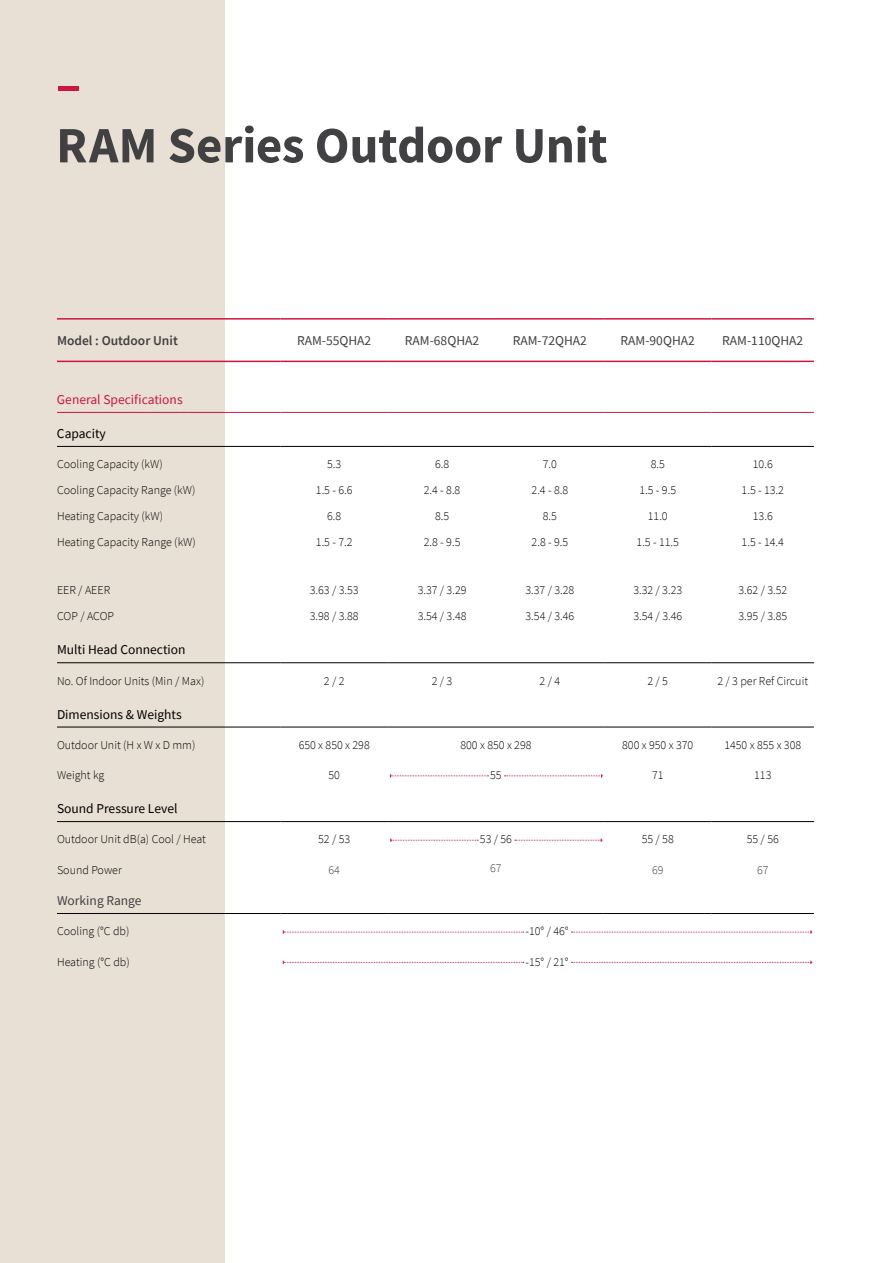
<style>
.page{position:relative;width:893px;height:1263px;background:#fff}
.page>*{position:absolute;margin:0;border:0;box-sizing:border-box;transform-origin:0 0}
.t1{font:700 51px "Source Sans Pro";letter-spacing:-.005em;color:#414042}
.t2{font:700 51px "Source Sans Pro";color:#cd163f}
.t3{font:13.5px "Source Sans Pro";color:#414042}
.t4{font:13.5px "Source Sans Pro";color:#000}
.t5{font:13.5px "Source Sans Pro";color:#cd163f}
.t6{font:600 13.5px "Source Sans Pro";color:#414042}
.t7{font:300 12px "Source Sans Pro";color:#000}
.t8{font:300 12px "Source Sans Pro";color:#414042}
</style>
<div class="page">
<div style="left:0;top:0;width:224px;height:1263px;background:#e8e0d4"></div>
<hr style="left:57px;top:446px;width:223px;height:1px;background:#000">
<hr style="left:280px;top:446px;width:108px;height:1px;background:#000">
<hr style="left:388px;top:446px;width:108px;height:1px;background:#000">
<hr style="left:496px;top:446px;width:108px;height:1px;background:#000">
<hr style="left:604px;top:446px;width:108px;height:1px;background:#000">
<hr style="left:712px;top:446px;width:102px;height:1px;background:#000">
<hr style="left:57px;top:662px;width:223px;height:1px;background:#000">
<hr style="left:280px;top:662px;width:108px;height:1px;background:#000">
<hr style="left:388px;top:662px;width:108px;height:1px;background:#000">
<hr style="left:496px;top:662px;width:108px;height:1px;background:#000">
<hr style="left:604px;top:662px;width:108px;height:1px;background:#000">
<hr style="left:712px;top:662px;width:102px;height:1px;background:#000">
<hr style="left:57px;top:727px;width:223px;height:1px;background:#000">
<hr style="left:280px;top:727px;width:108px;height:1px;background:#000">
<hr style="left:388px;top:727px;width:108px;height:1px;background:#000">
<hr style="left:496px;top:727px;width:108px;height:1px;background:#000">
<hr style="left:604px;top:727px;width:108px;height:1px;background:#000">
<hr style="left:712px;top:727px;width:102px;height:1px;background:#000">
<hr style="left:57px;top:821px;width:223px;height:1px;background:#000">
<hr style="left:280px;top:821px;width:108px;height:1px;background:#000">
<hr style="left:388px;top:821px;width:108px;height:1px;background:#000">
<hr style="left:496px;top:821px;width:108px;height:1px;background:#000">
<hr style="left:604px;top:821px;width:108px;height:1px;background:#000">
<hr style="left:712px;top:821px;width:102px;height:1px;background:#000">
<hr style="left:57px;top:913px;width:223px;height:1px;background:#000">
<hr style="left:280px;top:913px;width:108px;height:1px;background:#000">
<hr style="left:388px;top:913px;width:108px;height:1px;background:#000">
<hr style="left:496px;top:913px;width:108px;height:1px;background:#000">
<hr style="left:604px;top:913px;width:108px;height:1px;background:#000">
<hr style="left:712px;top:913px;width:102px;height:1px;background:#000">
<hr style="left:57px;top:318px;width:223px;height:2px;background:#cd163f">
<hr style="left:280px;top:318px;width:108px;height:2px;background:#cd163f">
<hr style="left:388px;top:318px;width:108px;height:2px;background:#cd163f">
<hr style="left:496px;top:318px;width:108px;height:2px;background:#cd163f">
<hr style="left:604px;top:318px;width:108px;height:2px;background:#cd163f">
<hr style="left:712px;top:318px;width:102px;height:2px;background:#cd163f">
<hr style="left:57px;top:361px;width:223px;height:1px;background:#cd163f">
<hr style="left:280px;top:361px;width:108px;height:1px;background:#cd163f">
<hr style="left:388px;top:361px;width:108px;height:1px;background:#cd163f">
<hr style="left:496px;top:361px;width:108px;height:1px;background:#cd163f">
<hr style="left:604px;top:361px;width:108px;height:1px;background:#cd163f">
<hr style="left:712px;top:361px;width:102px;height:1px;background:#cd163f">
<hr style="left:57px;top:412px;width:223px;height:1px;background:#cd163f">
<hr style="left:280px;top:412px;width:108px;height:1px;background:#cd163f">
<hr style="left:388px;top:412px;width:108px;height:1px;background:#cd163f">
<hr style="left:496px;top:412px;width:108px;height:1px;background:#cd163f">
<hr style="left:604px;top:412px;width:108px;height:1px;background:#cd163f">
<hr style="left:712px;top:412px;width:102px;height:1px;background:#cd163f">
<svg style="left:390px;top:774px;width:98px;height:3px"></svg>
<svg style="left:504px;top:774px;width:99px;height:3px"></svg>
<svg style="left:390px;top:838px;width:88px;height:4px"></svg>
<svg style="left:515px;top:838px;width:87px;height:4px"></svg>
<svg style="left:283px;top:930px;width:241px;height:4px"></svg>
<svg style="left:571px;top:930px;width:241px;height:4px"></svg>
<svg style="left:283px;top:961px;width:241px;height:3px"></svg>
<svg style="left:571px;top:961px;width:241px;height:3px"></svg>
<h1 class="t2" style="left:56px;top:50px;width:26px">–</h1>
<h1 class="t1" style="left:56px;top:111px;width:553px">RAM Series Outdoor Unit</h1>
<p class="t6" style="left:57px;top:332px;width:122px">Model : Outdoor Unit</p>
<p class="t3" style="left:297px;top:332px;width:76px">RAM-55QHA2</p>
<p class="t3" style="left:405px;top:332px;width:76px">RAM-68QHA2</p>
<p class="t3" style="left:513px;top:332px;width:76px">RAM-72QHA2</p>
<p class="t3" style="left:621px;top:332px;width:76px">RAM-90QHA2</p>
<p class="t3" style="left:722px;top:332px;width:82px">RAM-110QHA2</p>
<p class="t5" style="left:57px;top:391px;width:127px">General Specifications</p>
<p class="t4" style="left:57px;top:425px;width:50px">Capacity</p>
<p class="t7" style="left:57px;top:457px;width:107px">Cooling Capacity (kW)</p>
<p class="t7" style="left:327px;top:457px;width:16px">5.3</p>
<p class="t7" style="left:435px;top:457px;width:16px">6.8</p>
<p class="t7" style="left:543px;top:457px;width:16px">7.0</p>
<p class="t7" style="left:651px;top:457px;width:16px">8.5</p>
<p class="t7" style="left:753px;top:457px;width:21px">10.6</p>
<p class="t7" style="left:57px;top:483px;width:140px">Cooling Capacity Range (kW)</p>
<p class="t7" style="left:316px;top:483px;width:38px">1.5 - 6.6</p>
<p class="t7" style="left:424px;top:483px;width:38px">2.4 - 8.8</p>
<p class="t7" style="left:532px;top:483px;width:38px">2.4 - 8.8</p>
<p class="t7" style="left:639px;top:483px;width:38px">1.5 - 9.5</p>
<p class="t7" style="left:742px;top:483px;width:44px">1.5 - 13.2</p>
<p class="t7" style="left:57px;top:509px;width:108px">Heating Capacity (kW)</p>
<p class="t7" style="left:327px;top:509px;width:16px">6.8</p>
<p class="t7" style="left:435px;top:509px;width:16px">8.5</p>
<p class="t7" style="left:543px;top:509px;width:16px">8.5</p>
<p class="t7" style="left:648px;top:509px;width:21px">11.0</p>
<p class="t7" style="left:753px;top:509px;width:21px">13.6</p>
<p class="t7" style="left:57px;top:535px;width:140px">Heating Capacity Range (kW)</p>
<p class="t7" style="left:316px;top:535px;width:38px">1.5 - 7.2</p>
<p class="t7" style="left:424px;top:535px;width:38px">2.8 - 9.5</p>
<p class="t7" style="left:532px;top:535px;width:38px">2.8 - 9.5</p>
<p class="t7" style="left:637px;top:535px;width:44px">1.5 - 11.5</p>
<p class="t7" style="left:742px;top:535px;width:44px">1.5 - 14.4</p>
<p class="t7" style="left:57px;top:583px;width:55px">EER / AEER</p>
<p class="t7" style="left:310px;top:583px;width:50px">3.63 / 3.53</p>
<p class="t7" style="left:418px;top:583px;width:50px">3.37 / 3.29</p>
<p class="t7" style="left:525px;top:583px;width:50px">3.37 / 3.28</p>
<p class="t7" style="left:633px;top:583px;width:50px">3.32 / 3.23</p>
<p class="t7" style="left:738px;top:583px;width:50px">3.62 / 3.52</p>
<p class="t7" style="left:57px;top:609px;width:59px">COP / ACOP</p>
<p class="t7" style="left:310px;top:609px;width:50px">3.98 / 3.88</p>
<p class="t7" style="left:418px;top:609px;width:50px">3.54 / 3.48</p>
<p class="t7" style="left:525px;top:609px;width:50px">3.54 / 3.46</p>
<p class="t7" style="left:633px;top:609px;width:50px">3.54 / 3.46</p>
<p class="t7" style="left:738px;top:609px;width:50px">3.95 / 3.85</p>
<p class="t4" style="left:57px;top:641px;width:130px">Multi Head Connection</p>
<p class="t7" style="left:57px;top:673px;width:149px">No. Of Indoor Units (Min / Max)</p>
<p class="t7" style="left:324px;top:673px;width:22px">2 / 2</p>
<p class="t7" style="left:432px;top:673px;width:22px">2 / 3</p>
<p class="t7" style="left:540px;top:673px;width:22px">2 / 4</p>
<p class="t7" style="left:647px;top:673px;width:22px">2 / 5</p>
<p class="t7" style="left:717px;top:673px;width:92px">2 / 3 per Ref Circuit</p>
<p class="t4" style="left:57px;top:705px;width:126px">Dimensions &amp; Weights</p>
<p class="t7" style="left:57px;top:737px;width:140px">Outdoor Unit (H x W x D mm)</p>
<p class="t7" style="left:299px;top:737px;width:73px">650 x 850 x 298</p>
<p class="t7" style="left:460px;top:737px;width:73px">800 x 850 x 298</p>
<p class="t7" style="left:622px;top:737px;width:73px">800 x 950 x 370</p>
<p class="t7" style="left:724px;top:737px;width:78px">1450 x 855 x 308</p>
<p class="t7" style="left:57px;top:768px;width:49px">Weight kg</p>
<p class="t7" style="left:328px;top:768px;width:13px">50</p>
<p class="t7" style="left:490px;top:768px;width:13px">55</p>
<p class="t7" style="left:652px;top:768px;width:13px">71</p>
<p class="t7" style="left:754px;top:768px;width:19px">113</p>
<p class="t4" style="left:57px;top:800px;width:122px">Sound Pressure Level</p>
<p class="t7" style="left:57px;top:832px;width:151px">Outdoor Unit dB(a) Cool / Heat</p>
<p class="t7" style="left:318px;top:832px;width:34px">52 / 53</p>
<p class="t7" style="left:480px;top:832px;width:34px">53 / 56</p>
<p class="t7" style="left:642px;top:832px;width:34px">55 / 58</p>
<p class="t7" style="left:747px;top:832px;width:34px">55 / 56</p>
<p class="t7" style="left:57px;top:862px;width:66px">Sound Power</p>
<p class="t8" style="left:328px;top:862px;width:13px">64</p>
<p class="t8" style="left:490px;top:861px;width:13px">67</p>
<p class="t8" style="left:652px;top:862px;width:13px">69</p>
<p class="t8" style="left:757px;top:862px;width:13px">67</p>
<p class="t3" style="left:57px;top:892px;width:86px">Working Range</p>
<p class="t7" style="left:57px;top:924px;width:74px">Cooling (°C db)</p>
<p class="t7" style="left:526px;top:924px;width:45px">-10° / 46°</p>
<p class="t7" style="left:57px;top:954px;width:74px">Heating (°C db)</p>
<p class="t7" style="left:526px;top:954px;width:45px">-15° / 21°</p>
</div>
